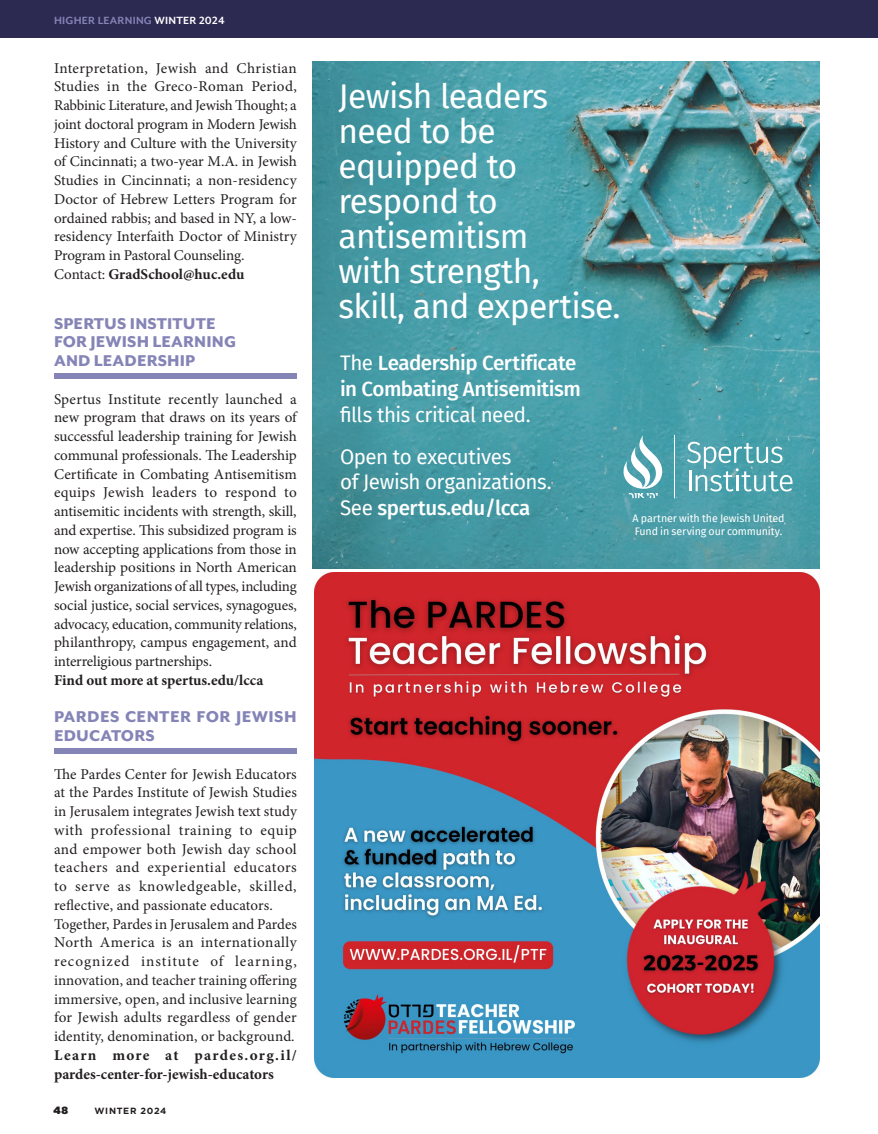
<style>
.page{position:relative;width:878px;height:1134px;background:#fff}
.page>*{position:absolute;margin:0;border:0;box-sizing:border-box;transform-origin:0 0}
.t1{font:33.45px/35px "Fira Sans";letter-spacing:-.02em;color:#fff}
.t2{font:500 20.55px/26px "Fira Sans";letter-spacing:-.025em;color:#fff}
.t3{font:20.55px/26px "Fira Sans";letter-spacing:-.02em;color:#fff}
._7_04_Book_Guide_Body_Text{font:800 18px/18.8px "Mr Eaves Mod OT";letter-spacing:.01em;color:#8584b7}
._7_04_Book_Guide_Body_Text-2{font:15px/18.8px "Minion Pro";color:#231f20;text-align:justify}
._7_04_Book_Guide_Body_Text-3{font:700 15px/18.8px "Minion Pro";color:#231f20}
._1_14_General-Caption{font:700 12px "Mr Eaves Mod OT";letter-spacing:.02em;color:#8584b7}
.t4{font:10.65px/12.1px "Fira Sans";letter-spacing:-.01em;color:#fff}
._9_02_All-Folio_Number{font:900 10.5px "Gotham";color:#231f20}
._9_01_All-Folio_Tag{font:700 9px "Gotham";letter-spacing:.075em;color:#231f20}
.s1{color:#fff}
.s2{font-weight:400}
.s3{font-weight:500}
</style>
<div class="page">
<div style="left:0;top:0;width:878px;height:38px;background:#2d2a52"></div>
<img style="left:312px;top:62px;width:507px;height:507px">
<hr style="left:674px;top:435px;width:1px;height:63px;background:#fff">
<svg style="left:687px;top:442px;width:105px;height:50px;background:#72b5be"></svg>
<svg style="left:623px;top:435px;width:41px;height:63px"></svg>
<div style="left:54px;top:748px;width:243px;height:6px;background:#8584b7"></div>
<img style="left:315px;top:573px;width:504px;height:505px">
<div style="left:54px;top:374px;width:243px;height:5px;background:#8584b7"></div>
<p class="_1_14_General-Caption" style="left:54px;top:14px;width:172px">HIGHER LEARNING <span class="s1">WINTER 2024</span></p>
<p class="_7_04_Book_Guide_Body_Text-2" style="left:54px;top:59px;width:244px">Interpretation, Jewish and Christian Studies in the Greco-Roman Period, Rabbinic Literature, and Jewish Thought; a joint doctoral program in Modern Jewish History and Culture with the University of Cincinnati; a two-year M.A. in Jewish Studies in Cincinnati; a non-residency Doctor of Hebrew Letters Program for ordained rabbis; and based in NY, a low&shy;residency Interfaith Doctor of Ministry Program in Pastoral Counseling.</p>
<p class="_7_04_Book_Guide_Body_Text-3" style="left:54px;top:265px;width:192px"><span class="s2">Contact:</span> GradSchool@huc.edu</p>
<p class="_7_04_Book_Guide_Body_Text" style="left:54px;top:314px;width:163px">SPERTUS INSTITUTE</p>
<p class="_7_04_Book_Guide_Body_Text" style="left:54px;top:332px;width:184px">FOR JEWISH LEARNING</p>
<p class="_7_04_Book_Guide_Body_Text" style="left:54px;top:351px;width:143px">AND LEADERSHIP</p>
<p class="_7_04_Book_Guide_Body_Text-2" style="left:54px;top:390px;width:244px">Spertus Institute recently launched a new program that draws on its years of successful leadership training for Jewish communal professionals. The Leadership Certificate in Combating Antisemitism equips Jewish leaders to respond to antisemitic incidents with strength, skill, and expertise. This subsidized program is now accepting applications from those in leadership positions in North American Jewish organizations of all types, including social justice, social services, synagogues, advocacy, education, community relations, philanthropy, campus engagement, and interreligious partnerships.</p>
<p class="_7_04_Book_Guide_Body_Text-3" style="left:54px;top:671px;width:211px">Find out more at spertus.edu/lcca</p>
<p class="_7_04_Book_Guide_Body_Text" style="left:54px;top:707px;width:244px">PARDES CENTER FOR JEWISH<br>EDUCATORS</p>
<p class="_7_04_Book_Guide_Body_Text-2" style="left:54px;top:765px;width:244px">The Pardes Center for Jewish Educators at the Pardes Institute of Jewish Studies in Jerusalem integrates Jewish text study with professional training to equip and empower both Jewish day school teachers and experiential educators to serve as knowledgeable, skilled, reflective, and passionate educators.</p>
<p class="_7_04_Book_Guide_Body_Text-2" style="left:54px;top:915px;width:244px">Together, Pardes in Jerusalem and Pardes North America is an internationally recognized institute of learning, innovation, and teacher training offering immersive, open, and inclusive learning for Jewish adults regardless of gender identity, denomination, or background.</p>
<p class="_7_04_Book_Guide_Body_Text-3" style="left:54px;top:1046px;width:244px">Learn more at pardes.org.il/ pardes-center-for-jewish-educators</p>
<p class="_9_02_All-Folio_Number" style="left:53px;top:1102px;width:16px">48</p>
<p class="_9_01_All-Folio_Tag" style="left:94px;top:1104px;width:73px">WINTER 2024</p>
<p class="_9_01_All-Folio_Tag" style="left:94px;top:1105px;width:104px">SPRING ISSUE 2022</p>
<p class="t1" style="left:338px;top:78px;width:283px">Jewish leaders need to be equipped to respond to antisemitism<br>with strength,<br>skill, and expertise.</p>
<p class="t2" style="left:340px;top:349px;width:242px"><span class="s2">The</span> Leadership Certificate in Combating Antisemitism <span class="s2">fills this critical need.</span></p>
<p class="t3" style="left:340px;top:443px;width:213px">Open to executives<br>of Jewish organizations.<br>See <span class="s3">spertus.edu/lcca</span></p>
<p class="t4" style="left:632px;top:512px;width:154px">A partner with the Jewish United<br>Fund in serving our community.</p>
</div>
